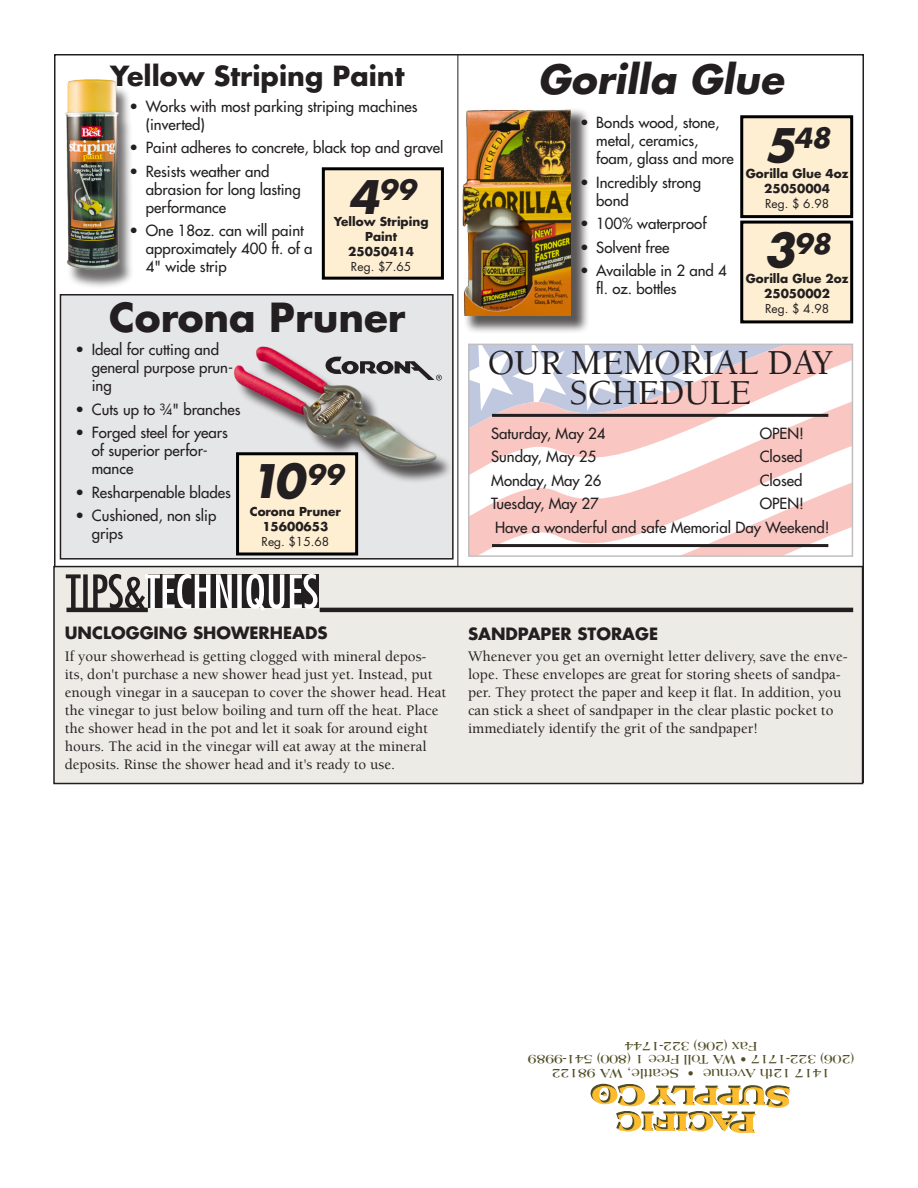
<style>
.page{position:relative;width:918px;height:1188px;background:#fff}
.page>*{position:absolute;margin:0;border:0;box-sizing:border-box;transform-origin:0 0}
.t1{font:italic 700 45px "Futura";color:#231f20}
.Headline_Futura_26{font:700 39px "Futura";color:#231f20}
.Headline_Futura_26-2{font:italic 700 39px "Futura";color:#231f20}
.Headline_Berk_24{font:500 36px/30px "Berkeley";color:#231f20;text-align:center}
.Headline_Futura_18{font:700 27px "Futura";color:#231f20}
.t2{font:italic 700 27px "Futura";color:#231f20}
.Tips_Subhead{font:700 16.5px "Futura";color:#231f20}
.Body_Text{font:500 15px/18px "Berkeley";color:#231f20}
.Bulleted_Futura{font:15px/18px "Futura";color:#231f20}
.Body_Text_Futura{font:15px "Futura";color:#231f20}
.t3{font:700 13.5px/13.5px "Americana";color:#514e25;text-align:center}
.t4{font:700 12px/15px "Futura";color:#231f20;text-align:center}
.t5{font:12px "Futura";color:#231f20}
.s1{font-size:45px}
.s2{font-weight:400}
</style>
<div class="page">
<hr style="left:458px;top:54px;width:1px;height:729px;background:#231f20">
<svg style="left:590px;top:1083px;width:201px;height:50px"></svg>
<div style="left:60px;top:295px;width:393px;height:264px;background:#e5e6e8"></div>
<div style="left:60px;top:294px;width:394px;height:266px;border:2px solid #231f20"></div>
<div style="left:53px;top:566px;width:810px;height:218px;background:#edebe6;border:2px solid #231f20"></div>
<svg style="left:66px;top:574px;width:252px;height:37px"></svg>
<hr style="left:66px;top:608px;width:82px;height:4px;background:#231f20">
<hr style="left:320px;top:608px;width:533px;height:4px;background:#231f20">
<div style="left:236px;top:452px;width:122px;height:103px;background:#feefd2;border:3px solid #000"></div>
<div style="left:322px;top:167px;width:122px;height:113px;background:#feefd2;border:3px solid #000"></div>
<div style="left:463px;top:108px;width:133px;height:232px;background:#231f20;opacity:.75"></div>
<img style="left:462px;top:108px;width:109px;height:207px">
<div style="left:740px;top:115px;width:113px;height:103px;background:#feefd2;border:3px solid #000"></div>
<div style="left:740px;top:221px;width:113px;height:102px;background:#feefd2;border:3px solid #000"></div>
<svg style="left:471px;top:480px;width:208px;height:74px;fill:#fac6c2"></svg>
<svg style="left:679px;top:480px;width:171px;height:74px"></svg>
<svg style="left:471px;top:347px;width:379px;height:133px"></svg>
<div style="left:64px;top:84px;width:87px;height:216px;background:#231f20;opacity:.65"></div>
<img style="left:64px;top:79px;width:61px;height:191px">
<hr style="left:492px;top:414px;width:336px;height:3px;background:#231f20">
<hr style="left:492px;top:544px;width:336px;height:3px;background:#231f20">
<div style="left:235px;top:349px;width:247px;height:155px;background:#231f20;opacity:.75"></div>
<img style="left:234px;top:346px;width:216px;height:128px">
<svg style="left:326px;top:357px;width:116px;height:24px"></svg>
<p class="Headline_Futura_18" style="left:110px;top:58px;width:296px">Yellow Striping Paint</p>
<p class="Bulleted_Futura" style="left:146px;top:98px;width:273px;text-indent:-16px">• Works with most parking striping machines (inverted)</p>
<p class="Bulleted_Futura" style="left:130px;top:139px;width:315px">• Paint adheres to concrete, black top and gravel</p>
<p class="Bulleted_Futura" style="left:146px;top:162px;width:156px;text-indent:-16px">• Resists weather and abrasion for long lasting performance</p>
<p class="Bulleted_Futura" style="left:146px;top:222px;width:168px;text-indent:-16px">• One 18oz. can will paint approximately 400 ft. of a<br>4" wide strip</p>
<p class="t2" style="left:348px;top:172px;width:69px"><span class="s1">4</span>99</p>
<p class="t4" style="left:334px;top:214px;width:96px">Yellow Striping<br>Paint<br>25050414<br><span class="s2">Reg. $7.65</span></p>
<p class="Headline_Futura_26" style="left:109px;top:292px;width:298px">Corona Pruner</p>
<p class="Bulleted_Futura" style="left:92px;top:341px;width:143px;text-indent:-16px">• Ideal for cutting and general purpose prun&shy;ing</p>
<p class="Bulleted_Futura" style="left:76px;top:400px;width:167px">• Cuts up to ¾" branches</p>
<p class="Bulleted_Futura" style="left:92px;top:424px;width:138px;text-indent:-16px">• Forged steel for years of superior perfor&shy;mance</p>
<p class="Bulleted_Futura" style="left:76px;top:483px;width:157px">• Resharpenable blades</p>
<p class="Bulleted_Futura" style="left:92px;top:507px;width:126px;text-indent:-16px">• Cushioned, non slip grips</p>
<p class="t1" style="left:249px;top:451px;width:96px">10<sup>99</sup></p>
<p class="t4" style="left:250px;top:504px;width:93px">Corona Pruner<br>15600653<br><span class="s2">Reg. $15.68</span></p>
<p class="Headline_Futura_26-2" style="left:538px;top:54px;width:247px">Gorilla Glue</p>
<p class="t2" style="left:764px;top:120px;width:68px"><span class="s1">5</span>48</p>
<p class="t4" style="left:746px;top:166px;width:104px">Gorilla Glue 4oz</p>
<p class="t4" style="left:764px;top:181px;width:67px">25050004</p>
<p class="t5" style="left:765px;top:196px;width:66px">Reg. $ 6.98</p>
<p class="t2" style="left:764px;top:226px;width:68px"><span class="s1">3</span>98</p>
<p class="t4" style="left:746px;top:271px;width:104px">Gorilla Glue 2oz</p>
<p class="t4" style="left:764px;top:286px;width:67px">25050002</p>
<p class="t5" style="left:765px;top:301px;width:66px">Reg. $ 4.98</p>
<p class="Bulleted_Futura" style="left:596px;top:114px;width:139px;text-indent:-16px">• Bonds wood, stone, metal, ceramics, foam, glass and more</p>
<p class="Bulleted_Futura" style="left:596px;top:173px;width:106px;text-indent:-16px">• Incredibly strong bond</p>
<p class="Bulleted_Futura" style="left:580px;top:215px;width:128px">• 100% waterproof</p>
<p class="Bulleted_Futura" style="left:580px;top:238px;width:91px">• Solvent free</p>
<p class="Bulleted_Futura" style="left:596px;top:262px;width:132px;text-indent:-16px">• Available in 2 and 4 fl. oz. bottles</p>
<p class="Headline_Berk_24" style="left:488px;top:348px;width:346px">OUR MEMORIAL DAY<br>SCHEDULE</p>
<p class="Body_Text_Futura" style="left:491px;top:424px;width:116px">Saturday, May 24</p>
<p class="Body_Text_Futura" style="left:760px;top:424px;width:46px">OPEN!</p>
<p class="Body_Text_Futura" style="left:491px;top:447px;width:107px">Sunday, May 25</p>
<p class="Body_Text_Futura" style="left:760px;top:447px;width:44px">Closed</p>
<p class="Body_Text_Futura" style="left:491px;top:471px;width:112px">Monday, May 26</p>
<p class="Body_Text_Futura" style="left:760px;top:471px;width:44px">Closed</p>
<p class="Body_Text_Futura" style="left:491px;top:494px;width:109px">Tuesday, May 27</p>
<p class="Body_Text_Futura" style="left:760px;top:494px;width:46px">OPEN!</p>
<p class="Body_Text_Futura" style="left:495px;top:518px;width:336px">Have a wonderful and safe Memorial Day Weekend!</p>
<p class="Tips_Subhead" style="left:65px;top:622px;width:41px">Unclogg</p>
<p class="Tips_Subhead" style="left:154px;top:622px;width:78px">ing Shower</p>
<p class="Tips_Subhead" style="left:270px;top:622px;width:58px">heads</p>
<p class="Body_Text" style="left:65px;top:647px;width:383px">If your showerhead is getting clogged with mineral depos&shy;its, don't purchase a new shower head just yet. Instead, put enough vinegar in a saucepan to cover the shower head. Heat the vinegar to just below boiling and turn off the heat. Place the shower head in the pot and let it soak for around eight hours. The acid in the vinegar will eat away at the mineral deposits. Rinse the shower head and it's ready to use.</p>
<p class="Tips_Subhead" style="left:468px;top:623px;width:62px">Sandpaper</p>
<p class="Tips_Subhead" style="left:577px;top:623px;width:33px">Storage</p>
<p class="Body_Text" style="left:468px;top:648px;width:381px">Whenever you get an overnight letter delivery, save the enve&shy;lope. These envelopes are great for storing sheets of sandpa&shy;per. They protect the paper and keep it flat. In addition, you can stick a sheet of sandpaper in the clear plastic pocket to immediately identify the grit of the sandpaper!</p>
<p class="t3" style="left:854px;top:1080px;width:328px;rotate:-180deg">1417 12th Avenue • Seattle, WA 98122<br>(206) 322-1717 • WA Toll Free 1 (800) 541-9989<br>Fax (206) 322-1744</p>
</div>
